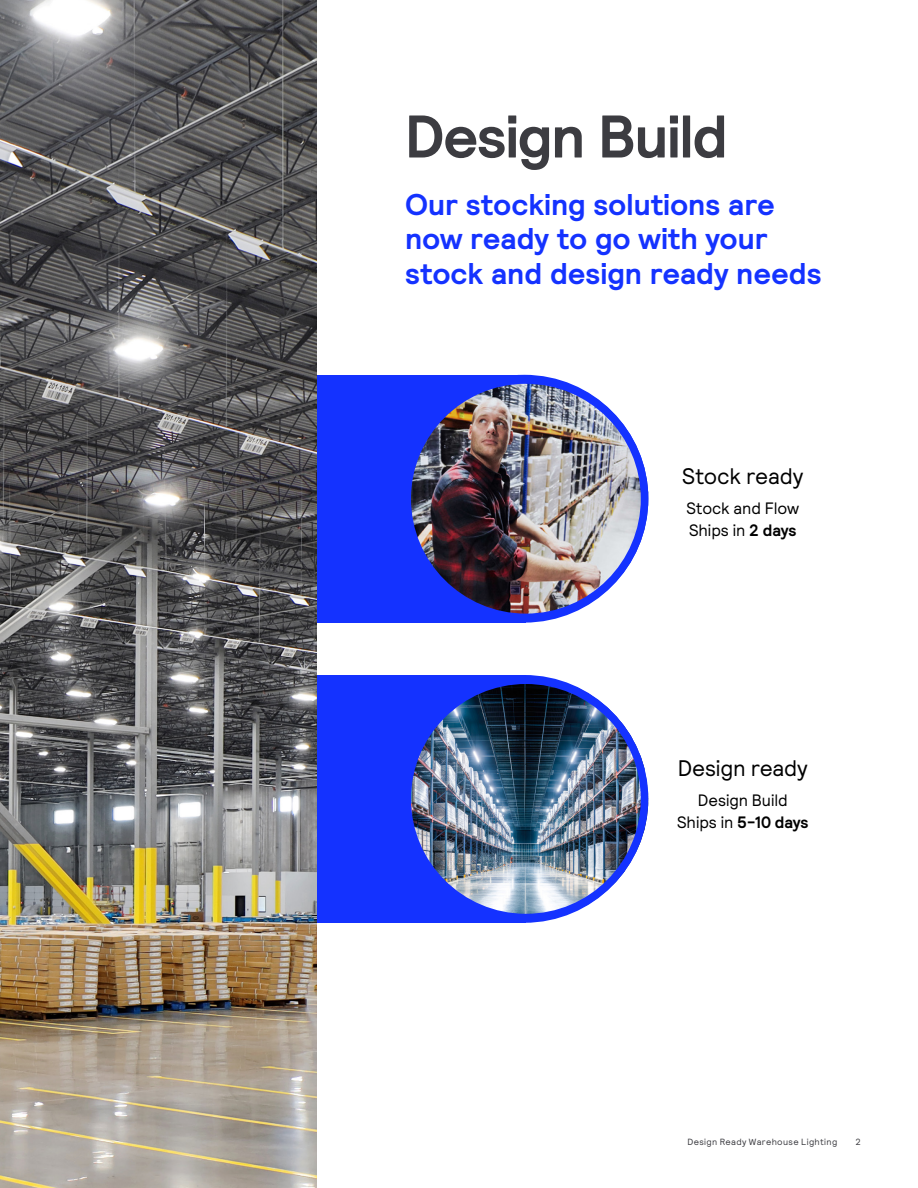
<style>
.page{position:relative;width:918px;height:1188px;background:#fff}
.page>*{position:absolute;margin:0;border:0;box-sizing:border-box;transform-origin:0 0}
.t1{font:700 60px "Signify Relative";letter-spacing:-.025em;color:#3c3c41}
.t2{font:700 30px/34.5px "Signify Relative";color:#1432ff}
.t3{font:22.5px "Signify Relative";letter-spacing:-.01em;color:#000}
.t4{font:16.5px/22.5px "Signify Relative";letter-spacing:-.005em;color:#000}
.t5{font:9px "Signify Relative";letter-spacing:.04em;color:#3c3c41}
.s1{font-weight:700}
</style>
<div class="page">
<div style="left:310px;top:375px;width:216px;height:247px;background:#1432ff"></div>
<div style="left:310px;top:675px;width:216px;height:248px;background:#1432ff"></div>
<img style="left:0;top:0;width:316px;height:1188px">
<img style="left:404px;top:376px;width:244px;height:245px;border-radius:122px">
<img style="left:404px;top:676px;width:244px;height:245px;border-radius:122px">
<div style="left:404px;top:676px;width:244px;height:245px;border:8px solid #1432ff;border-radius:50%"></div>
<div style="left:401px;top:375px;width:247px;height:248px;border:6px solid #1432ff;border-radius:50%"></div>
<div style="left:400px;top:675px;width:248px;height:248px;border:6px solid #1432ff;border-radius:50%"></div>
<h1 class="t1" style="left:405px;top:97px;width:325px">Design Build</h1>
<p class="t2" style="left:405px;top:186px;width:418px">Our stocking solutions are now ready to go with your stock and design ready needs</p>
<p class="t3" style="left:682px;top:461px;width:123px">Stock ready</p>
<p class="t4" style="left:686px;top:496px;width:114px">Stock and Flow<br>Ships in <span class="s1">2 days</span></p>
<p class="t3" style="left:678px;top:753px;width:132px">Design ready</p>
<p class="t4" style="left:677px;top:788px;width:133px;text-align:center">Design Build<br>Ships in <span class="s1">5-10 days</span></p>
<p class="t5" style="left:687px;top:1136px;width:151px">Design Ready Warehouse Lighting</p>
<p class="t5" style="left:856px;top:1136px;width:7px">2</p>
</div>
